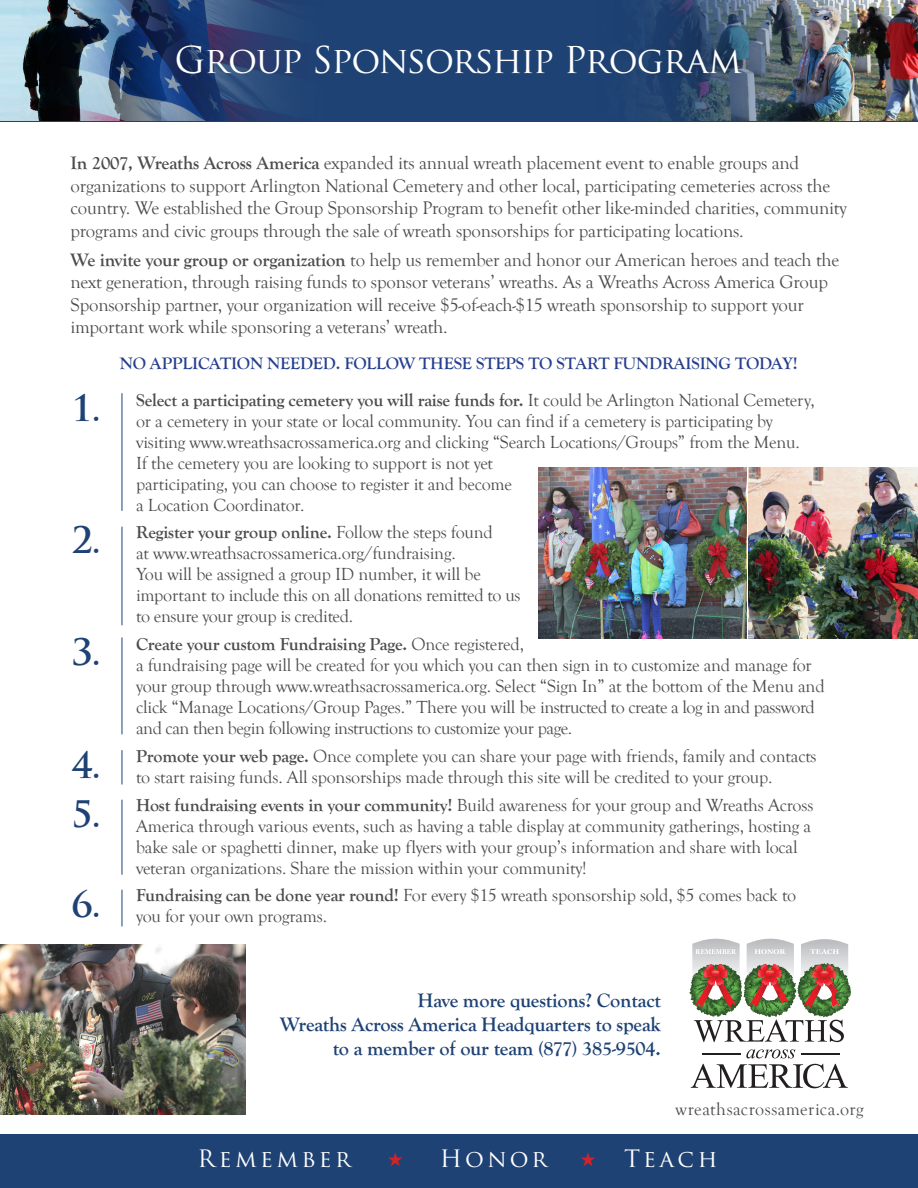
<style>
.page{position:relative;width:918px;height:1188px;background:#fff}
.page>*{position:absolute;margin:0;border:0;box-sizing:border-box;transform-origin:0 0}
.t1{font:36px "Trajan Pro";letter-spacing:-.03em;color:#fff}
.t2{font:700 35.7px "Trajan Pro";color:#1e4274}
.t3{font:23.4px "Trajan Pro";letter-spacing:.15em;color:#fff}
.t4{font:700 20.25px/24px "Goudy Old Style T";letter-spacing:-.01em;color:#1e4274;text-align:right}
.t5{font:18.75px/22.5px "Goudy Old Style T";letter-spacing:-.01em;color:#4b4c4d}
.t6{font:18px/21px "Goudy Old Style T";letter-spacing:-.01em;color:#4b4c4d}
.t7{font:18px "Goudy Old Style T";letter-spacing:.025em;color:#4b4c4d}
.t8{font:700 17.25px "Goudy Old Style T";letter-spacing:-.01em;color:#253f8e}
.s1{font-weight:700}
.s2{color:#d2232a}
</style>
<div class="page">
<img style="left:0;top:944px;width:246px;height:170px">
<div style="left:0;top:1134px;width:918px;height:54px;background:#1e4274"></div>
<svg style="left:689px;top:939px;width:162px;height:103px"></svg>
<svg style="left:746px;top:1049px;width:49px;height:9px"></svg>
<svg style="left:691px;top:1064px;width:157px;height:24px"></svg>
<hr style="left:802px;top:1053px;width:38px;height:2px;background:#231f20">
<hr style="left:702px;top:1053px;width:38px;height:2px;background:#231f20">
<div style="left:0;top:0;width:918px;height:122px;background:#1e4274"></div>
<img style="left:0;top:0;width:278px;height:121px">
<img style="left:538px;top:468px;width:208px;height:170px">
<img style="left:748px;top:468px;width:170px;height:170px">
<img style="left:647px;top:0;width:271px;height:121px">
<hr style="left:122px;top:393px;width:1px;height:118px;background:#1e4274">
<hr style="left:122px;top:527px;width:1px;height:98px;background:#1e4274">
<hr style="left:122px;top:637px;width:1px;height:97px;background:#1e4274">
<hr style="left:122px;top:750px;width:1px;height:34px;background:#1e4274">
<hr style="left:122px;top:800px;width:1px;height:75px;background:#1e4274">
<hr style="left:122px;top:890px;width:1px;height:37px;background:#1e4274">
<p class="t1" style="left:175px;top:37px;width:569px">Group Sponsorship Program</p>
<p class="t5" style="left:70px;top:152px;width:778px"><span class="s1">In 2007, Wreaths Across America</span> expanded its annual wreath placement event to enable groups and organizations to support Arlington National Cemetery and other local, participating cemeteries across the country. We established the Group Sponsorship Program to benefit other like-minded charities, community programs and civic groups through the sale of wreath sponsorships for participating locations.</p>
<p class="t5" style="left:70px;top:249px;width:770px"><span class="s1">We invite your group or organization</span> to help us remember and honor our American heroes and teach the next generation, through raising funds to sponsor veterans’ wreaths. As a Wreaths Across America Group Sponsorship partner, your organization will receive $5-of-each-$15 wreath sponsorship to support your important work while sponsoring a veterans’ wreath.</p>
<p class="t8" style="left:120px;top:354px;width:679px">NO APPLICATION NEEDED. FOLLOW THESE STEPS TO START FUNDRAISING TODAY!</p>
<p class="t2" style="left:71px;top:385px;width:31px">1.</p>
<p class="t2" style="left:71px;top:518px;width:31px">2.</p>
<p class="t2" style="left:71px;top:630px;width:31px">3.</p>
<p class="t2" style="left:71px;top:742px;width:31px">4.</p>
<p class="t2" style="left:71px;top:792px;width:31px">5.</p>
<p class="t2" style="left:71px;top:882px;width:31px">6.</p>
<p class="t6" style="left:136px;top:390px;width:680px"><span class="s1">Select a participating cemetery you will raise funds for.</span> It could be Arlington National Cemetery, or a cemetery in your state or local community. You can find if a cemetery is participating by visiting www.wreathsacrossamerica.org and clicking “Search Locations/Groups” from the Menu.<br>If the cemetery you are looking to support is not yet<br>participating, you can choose to register it and become<br>a Location Coordinator.</p>
<p class="t6" style="left:136px;top:522px;width:386px"><span class="s1">Register your group online.</span> Follow the steps found<br>at www.wreathsacrossamerica.org/fundraising.<br>You will be assigned a group ID number, it will be important to include this on all donations remitted to us to ensure your group is credited.</p>
<p class="t6" style="left:136px;top:634px;width:690px"><span class="s1">Create your custom Fundraising Page.</span> Once registered,<br>a fundraising page will be created for you which you can then sign in to customize and manage for your group through www.wreathsacrossamerica.org. Select “Sign In” at the bottom of the Menu and click “Manage Locations/Group Pages.” There you will be instructed to create a log in and password and can then begin following instructions to customize your page.</p>
<p class="t6" style="left:136px;top:746px;width:682px"><span class="s1">Promote your web page.</span> Once complete you can share your page with friends, family and contacts to start raising funds. All sponsorships made through this site will be credited to your group.</p>
<p class="t6" style="left:136px;top:795px;width:679px"><span class="s1">Host fundraising events in your community!</span> Build awareness for your group and Wreaths Across America through various events, such as having a table display at community gatherings, hosting a bake sale or spaghetti dinner, make up flyers with your group’s information and share with local veteran organizations. Share the mission within your community!</p>
<p class="t6" style="left:136px;top:885px;width:662px"><span class="s1">Fundraising can be done year round!</span> For every $15 wreath sponsorship sold, $5 comes back to you for your own programs.</p>
<p class="t4" style="left:280px;top:989px;width:382px">Have more questions? Contact<br>Wreaths Across America Headquarters to speak to a member of our team (877) 385-9504.</p>
<p class="t7" style="left:675px;top:1099px;width:190px">wreathsacrossamerica.org</p>
<p class="t3" style="left:198px;top:1144px;width:155px">Remember</p>
<p class="t3" style="left:388px;top:1144px;width:161px"><span class="s2">★</span> Honor</p>
<p class="t3" style="left:580px;top:1144px;width:139px"><span class="s2">★</span> Teach</p>
</div>
